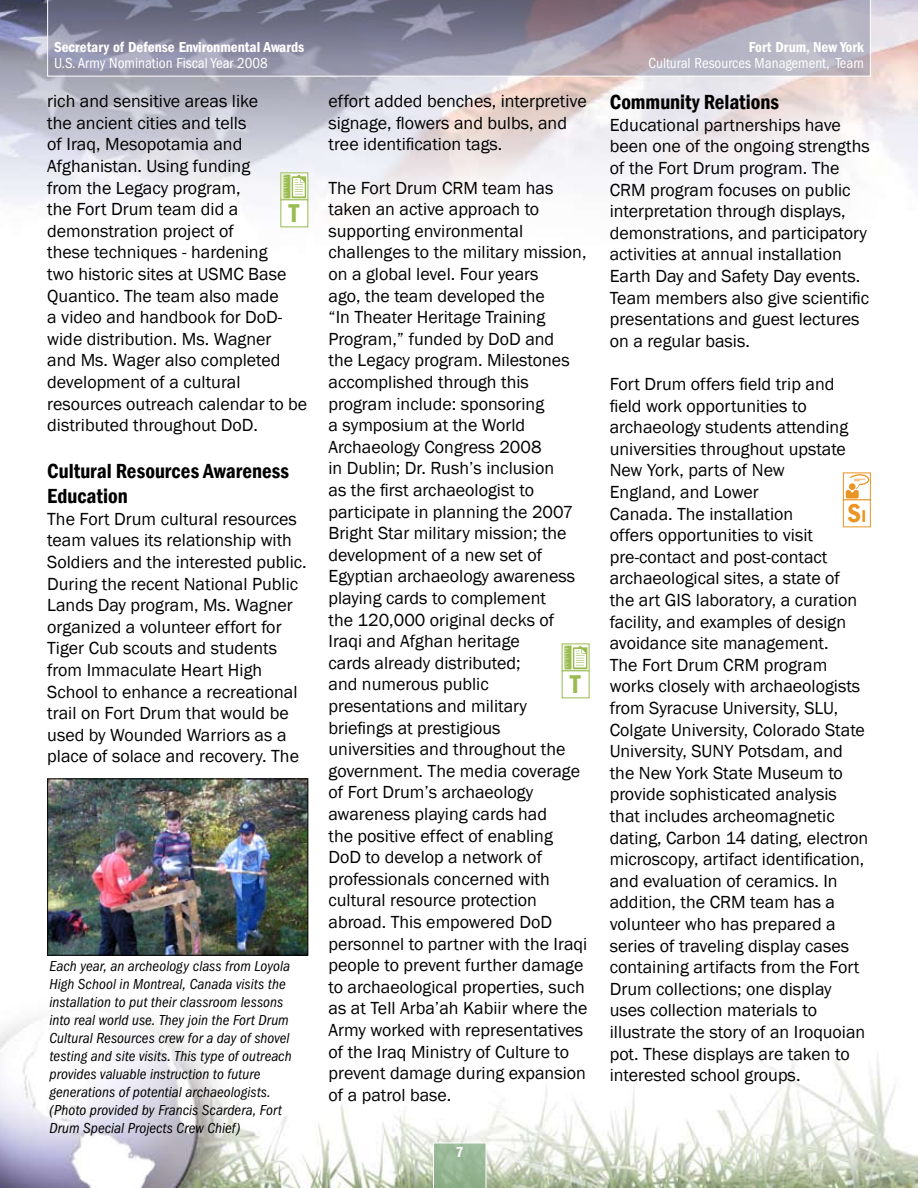
<style>
.page{position:relative;width:918px;height:1188px;background:#fff}
.page>*{position:absolute;margin:0;border:0;box-sizing:border-box;transform-origin:0 0}
.t1{font:600 condensed 26.4px "Franklin Gothic";color:#ea9423}
.t2{font:600 condensed 26.4px "Franklin Gothic";color:#99bb4f}
.t3{font:600 condensed 21px/25.2px "Franklin Gothic";color:#000}
.t4{font:18px/21.6px "Franklin Gothic";color:#000}
.t5{font:italic condensed 15px/18px "Franklin Gothic";letter-spacing:.005em;color:#000}
.t6{font:600 condensed 15px/16.5px "Franklin Gothic";color:#fff}
.t7{font:condensed 15px/16.5px "Franklin Gothic";color:#fff;text-align:right}
.t8{font:600 condensed 15px "Franklin Gothic";color:#fff}
.s1{font-weight:400}
.s2{font-weight:600}
.s3{font-size:17.7px}
</style>
<div class="page">
<img style="left:0;top:0;width:918px;height:1188px">
<svg style="left:47px;top:0;width:824px;height:76px;background:#9590a1"></svg>
<svg style="left:433px;top:1143px;width:53px;height:45px;background:#9ab998"></svg>
<svg style="left:843px;top:472px;width:28px;height:27px"></svg>
<div style="left:843px;top:499px;width:28px;height:28px;background:#fff;border:1px solid #ea9423"></div>
<svg style="left:846px;top:474px;width:23px;height:24px"></svg>
<img style="left:49px;top:780px;width:257px;height:174px">
<div style="left:47px;top:778px;width:261px;height:178px;border:1px solid #000"></div>
<svg style="left:280px;top:172px;width:28px;height:27px"></svg>
<div style="left:280px;top:199px;width:28px;height:28px;background:#fff;border:1px solid #99bb4f"></div>
<svg style="left:283px;top:175px;width:23px;height:23px"></svg>
<svg style="left:562px;top:644px;width:28px;height:26px"></svg>
<div style="left:562px;top:670px;width:28px;height:28px;background:#fff;border:1px solid #99bb4f"></div>
<div style="left:564px;top:646px;width:7px;height:23px;background:#c7daa1"></div>
<svg style="left:565px;top:646px;width:22px;height:23px"></svg>
<p class="t6" style="left:54px;top:39px;width:252px">Secretary of Defense Environmental Awards<br><span class="s1">U.S. Army Nomination Fiscal Year 2008</span></p>
<p class="t4" style="left:47px;top:91px;width:262px">rich and sensitive areas like<br>the ancient cities and tells<br>of Iraq, Mesopotamia and<br>Afghanistan. Using funding<br>from the Legacy program,<br>the Fort Drum team did a demonstration project of<br>these techniques - hardening<br>two historic sites at USMC Base<br>Quantico. The team also made<br>a video and handbook for DoD&shy;wide distribution. Ms. Wagner<br>and Ms. Wager also completed development of a cultural resources outreach calendar to be distributed throughout DoD.</p>
<p class="t3" style="left:47px;top:458px;width:243px">Cultural Resources Awareness<br>Education</p>
<p class="t4" style="left:47px;top:508px;width:261px">The Fort Drum cultural resources team values its relationship with<br>Soldiers and the interested public.<br>During the recent National Public<br>Lands Day program, Ms. Wagner organized a volunteer effort for<br>Tiger Cub scouts and students from Immaculate Heart High<br>School to enhance a recreational trail on Fort Drum that would be used by Wounded Warriors as a place of solace and recovery. The</p>
<p class="t2" style="left:289px;top:196px;width:12px">T</p>
<p class="t5" style="left:50px;top:957px;width:244px">Each year, an archeology class from Loyola High School in Montreal, Canada visits the installation to put their classroom lessons into real world use. They join the Fort Drum Cultural Resources crew for a day of shovel testing and site visits. This type of outreach provides valuable instruction to future generations of potential archaeologists. (Photo provided by Francis Scardera, Fort Drum Special Projects Crew Chief)</p>
<p class="t4" style="left:328px;top:91px;width:260px">effort added benches, interpretive signage, flowers and bulbs, and tree identification tags.</p>
<p class="t4" style="left:328px;top:177px;width:261px">The Fort Drum CRM team has taken an active approach to supporting environmental challenges to the military mission, on a global level. Four years<br>ago, the team developed the<br>“In Theater Heritage Training<br>Program,” funded by DoD and<br>the Legacy program. Milestones accomplished through this program include: sponsoring<br>a symposium at the World<br>Archaeology Congress 2008<br>in Dublin; Dr. Rush’s inclusion<br>as the first archaeologist to participate in planning the 2007<br>Bright Star military mission; the development of a new set of<br>Egyptian archaeology awareness playing cards to complement<br>the 120,000 original decks of<br>Iraqi and Afghan heritage<br>cards already distributed;<br>and numerous public presentations and military briefings at prestigious universities and throughout the government. The media coverage of Fort Drum’s archaeology awareness playing cards had<br>the positive effect of enabling<br>DoD to develop a network of professionals concerned with cultural resource protection abroad. This empowered DoD personnel to partner with the Iraqi people to prevent further damage to archaeological properties, such as at Tell Arba’ah Kabiir where the<br>Army worked with representatives of the Iraq Ministry of Culture to prevent damage during expansion of a patrol base.</p>
<p class="t2" style="left:570px;top:667px;width:12px">T</p>
<p class="t8" style="left:456px;top:1142px;width:9px">7</p>
<p class="t7" style="left:649px;top:39px;width:217px"><span class="s2">Fort Drum, New York<br></span>Cultural Resources Management, Team</p>
<p class="t3" style="left:610px;top:89px;width:171px">Community Relations</p>
<p class="t4" style="left:610px;top:114px;width:262px">Educational partnerships have been one of the ongoing strengths of the Fort Drum program. The<br>CRM program focuses on public interpretation through displays, demonstrations, and participatory activities at annual installation<br>Earth Day and Safety Day events.<br>Team members also give scientific presentations and guest lectures on a regular basis.</p>
<p class="t4" style="left:610px;top:374px;width:260px">Fort Drum offers field trip and field work opportunities to archaeology students attending universities throughout upstate<br>New York, parts of New<br>England, and Lower<br>Canada. The installation<br>offers opportunities to visit pre-contact and post-contact archaeological sites, a state of the art GIS laboratory, a curation facility, and examples of design avoidance site management.<br>The Fort Drum CRM program works closely with archaeologists from Syracuse University, SLU,<br>Colgate University, Colorado State<br>University, SUNY Potsdam, and the New York State Museum to provide sophisticated analysis that includes archeomagnetic dating, Carbon 14 dating, electron microscopy, artifact identification, and evaluation of ceramics. In addition, the CRM team has a volunteer who has prepared a series of traveling display cases containing artifacts from the Fort<br>Drum collections; one display uses collection materials to illustrate the story of an Iroquoian pot. These displays are taken to interested school groups.</p>
<p class="t1" style="left:848px;top:495px;width:20px">S<span class="s3">I</span></p>
</div>
